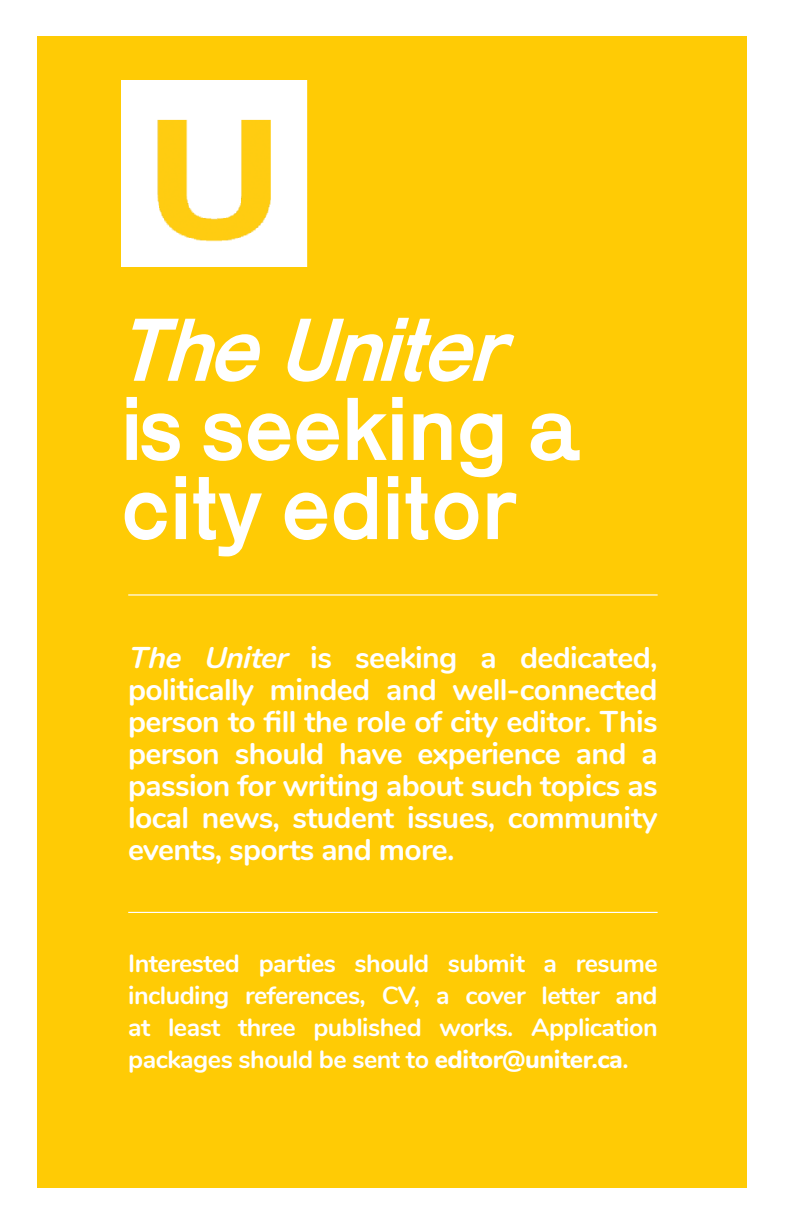
<style>
.page{position:relative;width:792px;height:1224px;background:#fff}
.page>*{position:absolute;margin:0;border:0;box-sizing:border-box;transform-origin:0 0}
.t1{font:91.3px/79.2px "Karrik";color:#fff}
.t2{font:italic 91.3px "Karrik";letter-spacing:-.02em;color:#fff}
.t3{font:700 30px/32px "Nunito";letter-spacing:-.02em;color:#fff;text-align:justify}
.t4{font:700 25px/32px "Nunito";letter-spacing:-.02em;color:#fff;text-align:justify}
.s1{font-style:italic}
.s2{font-weight:800}
</style>
<div class="page">
<div style="left:38px;top:36px;width:709px;height:1152px;background:#ffcb05"></div>
<img style="left:121px;top:80px;width:187px;height:186px">
<hr style="left:128px;top:594px;width:530px;height:2px;background:#fff">
<hr style="left:128px;top:912px;width:530px;height:1px;background:#fff">
<h1 class="t2" style="left:121px;top:274px;width:389px">The Uniter</h1>
<h1 class="t1" style="left:121px;top:381px;width:459px">is seeking a city editor</h1>
<p class="t3" style="left:128px;top:640px;width:531px"><span class="s1">The Uniter</span> is seeking a dedicated, politically minded and well-connected person to fill the role of city editor. This person should have experience and a passion for writing about such topics as local news, student issues, community events, sports and more.</p>
<p class="t4" style="left:128px;top:946px;width:531px">Interested parties should submit a resume including references, CV, a cover letter and at least three published works. Application packages should be sent to <span class="s2">editor@uniter.ca</span>.</p>
</div>
